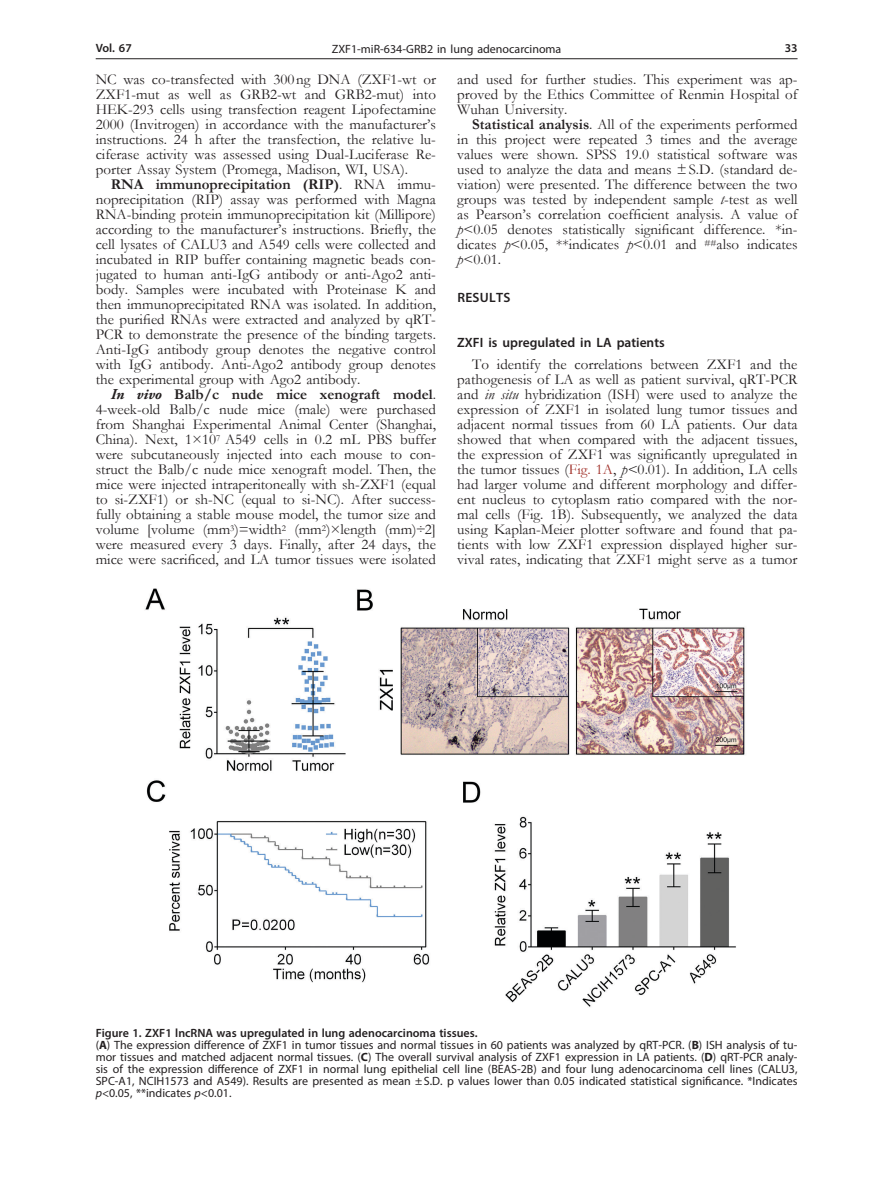
<style>
.page{position:relative;width:872px;height:1191px;background:#fff}
.page>*{position:absolute;margin:0;border:0;box-sizing:border-box;transform-origin:0 0}
.Body_tekst{font:15px/15px "Garamond";color:#231f20;text-align:justify}
.Tytul_2{font:600 13.5px "Myriad Pro";color:#231f20}
.Tytul_1{font:600 13.5px "Myriad Pro";letter-spacing:.02em;color:#231f20}
.Figure_1{font:12px/12px "Myriad Pro";color:#231f20;text-align:justify}
.Figure{font:600 12px "Myriad Pro";color:#231f20}
.s1{font-weight:700}
.s2{font-family:"Adobe Garamond Pro";font-weight:700;font-style:italic}
.s3{font-style:italic}
.s4{color:#9f2d26}
</style>
<div class="page">
<hr style="left:96px;top:58px;width:701px;height:1px;background:#231f20">
<img style="left:145px;top:588px;width:600px;height:419px">
<p class="Figure" style="left:96px;top:41px;width:38px">Vol. 67</p>
<p class="Figure_1" style="left:332px;top:43px;width:231px">ZXF1-miR-634-GRB2 in lung adenocarcinoma</p>
<p class="Figure" style="left:784px;top:41px;width:14px">33</p>
<p class="Body_tekst" style="left:96px;top:72px;width:342px">NC was co-transfected with 300ng DNA (ZXF1-wt or ZXF1-mut as well as GRB2-wt and GRB2-mut) into HEK-293 cells using transfection reagent Lipofectamine 2000 (Invitrogen) in accordance with the manufacturer’s instructions. 24 h after the transfection, the relative lu&shy;ciferase activity was assessed using Dual-Luciferase Re&shy;porter Assay System (Promega, Madison, WI, USA).</p>
<p class="Body_tekst" style="left:96px;top:177px;width:342px;text-indent:15px"><span class="s1">RNA immunoprecipitation (RIP)</span>. RNA immu&shy;noprecipitation (RIP) assay was performed with Magna RNA-binding protein immunoprecipitation kit (Millipore) according to the manufacturer’s instructions. Briefly, the cell lysates of CALU3 and A549 cells were collected and incubated in RIP buffer containing magnetic beads con&shy;jugated to human anti-IgG antibody or anti-Ago2 anti&shy;body. Samples were incubated with Proteinase K and then immunoprecipitated RNA was isolated. In addition, the purified RNAs were extracted and analyzed by qRT-PCR to demonstrate the presence of the binding targets.<br>Anti-IgG antibody group denotes the negative control with IgG antibody. Anti-Ago2 antibody group denotes the experimental group with Ago2 antibody.</p>
<p class="Body_tekst" style="left:96px;top:387px;width:342px;text-indent:15px"><span class="s2">In vivo</span> <span class="s1">Balb/c nude mice xenograft model</span>.<br>4-week-old Balb/c nude mice (male) were purchased from Shanghai Experimental Animal Center (Shanghai, China). Next, 1×10<sup>7</sup> A549 cells in 0.2 mL PBS buffer were subcutaneously injected into each mouse to con&shy;struct the Balb/c nude mice xenograft model. Then, the mice were injected intraperitoneally with sh-ZXF1 (equal to si-ZXF1) or sh-NC (equal to si-NC). After success&shy;fully obtaining a stable mouse model, the tumor size and volume [volume (mm<sup>3</sup>)=width<sup>2</sup> (mm<sup>2</sup>)×length (mm)÷2] were measured every 3 days. Finally, after 24 days, the mice were sacrificed, and LA tumor tissues were isolated</p>
<p class="Body_tekst" style="left:457px;top:72px;width:342px">and used for further studies. This experiment was ap&shy;proved by the Ethics Committee of Renmin Hospital of Wuhan University.</p>
<p class="Body_tekst" style="left:457px;top:117px;width:342px;text-indent:15px"><span class="s1">Statistical analysis</span>. All of the experiments performed in this project were repeated 3 times and the average values were shown. SPSS 19.0 statistical software was used to analyze the data and means ±S.D. (standard de&shy;viation) were presented. The difference between the two groups was tested by independent sample <span class="s3">t</span>-test as well as Pearson’s correlation coefficient analysis. A value of <span class="s3">p</span>&lt;0.05 denotes statistically significant difference. *in&shy;dicates <span class="s3">p</span>&lt;0.05, **indicates <span class="s3">p</span>&lt;0.01 and <sup>##</sup>also indicates <span class="s3">p</span>&lt;0.01.</p>
<p class="Tytul_1" style="left:457px;top:289px;width:55px">RESULTS</p>
<p class="Tytul_2" style="left:457px;top:334px;width:209px">ZXFI is upregulated in LA patients</p>
<p class="Body_tekst" style="left:457px;top:357px;width:342px;text-indent:15px">To identify the correlations between ZXF1 and the pathogenesis of LA as well as patient survival, qRT-PCR and <span class="s3">in situ</span> hybridization (ISH) were used to analyze the expression of ZXF1 in isolated lung tumor tissues and adjacent normal tissues from 60 LA patients. Our data showed that when compared with the adjacent tissues, the expression of ZXF1 was significantly upregulated in the tumor tissues (<span class="s4">Fig. 1A</span>, <span class="s3">p&lt;</span>0.01). In addition, LA cells had larger volume and different morphology and differ&shy;ent nucleus to cytoplasm ratio compared with the nor&shy;mal cells (Fig. 1B). Subsequently, we analyzed the data using Kaplan-Meier plotter software and found that pa&shy;tients with low ZXF1 expression displayed higher sur&shy;vival rates, indicating that ZXF1 might serve as a tumor</p>
<p class="Figure" style="left:96px;top:1025px;width:383px">Figure 1. ZXF1 lncRNA was upregulated in lung adenocarcinoma tissues.</p>
<p class="Figure_1" style="left:96px;top:1038px;width:703px">(<span class="s1">A</span>) The expression difference of ZXF1 in tumor tissues and normal tissues in 60 patients was analyzed by qRT-PCR. (<span class="s1">B</span>) ISH analysis of tu&shy;mor tissues and matched adjacent normal tissues. (<span class="s1">C</span>) The overall survival analysis of ZXF1 expression in LA patients. (<span class="s1">D</span>) qRT-PCR analy&shy;sis of the expression difference of ZXF1 in normal lung epithelial cell line (BEAS-2B) and four lung adenocarcinoma cell lines (CALU3, SPC-A1, NCIH1573 and A549). Results are presented as mean ±S.D. p values lower than 0.05 indicated statistical significance. *Indicates <span class="s3">p</span>&lt;0.05, **indicates <span class="s3">p</span>&lt;0.01.</p>
</div>
